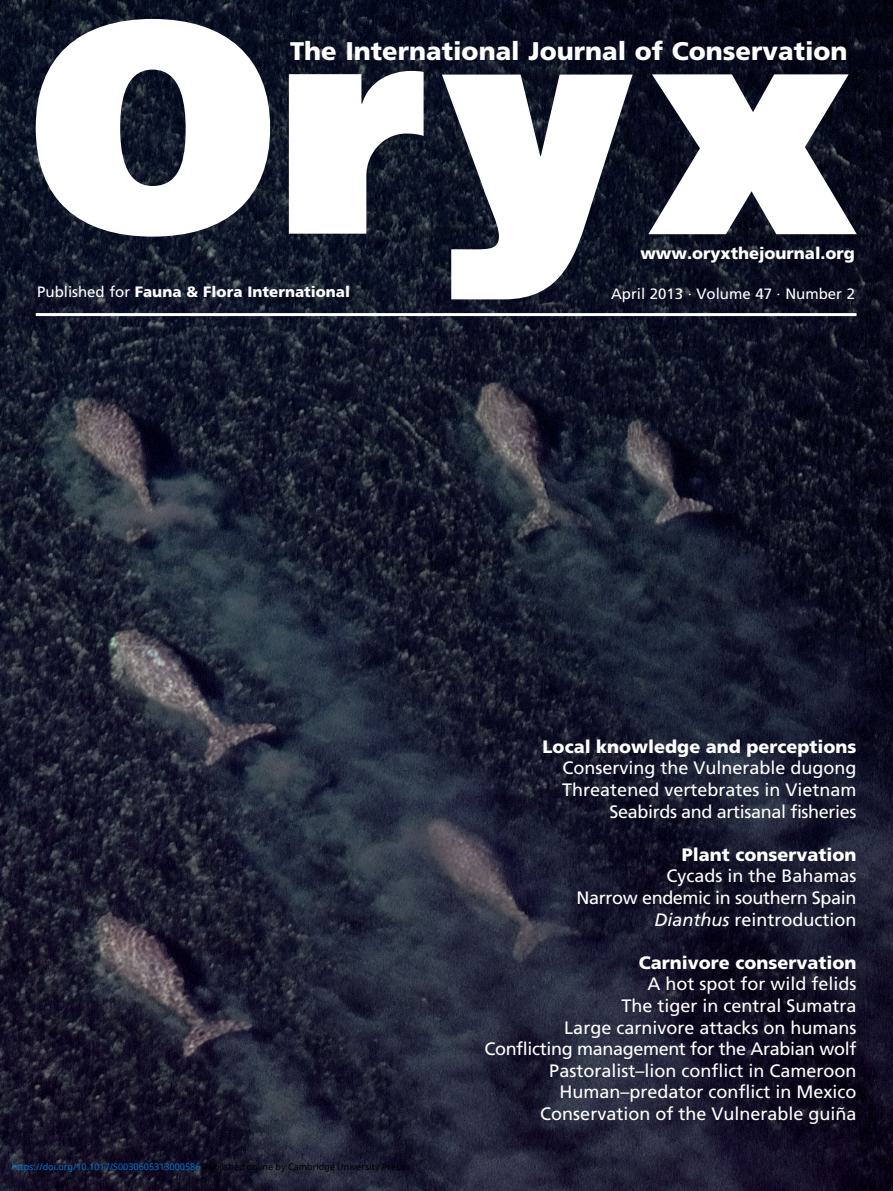
<style>
.page{position:relative;width:893px;height:1191px;background:#fff}
.page>*{position:absolute;margin:0;border:0;box-sizing:border-box;transform-origin:0 0}
.t1{font:900 25.5px "Frutiger";color:#fff}
.t2{font:18px/21.6px "Frutiger";color:#fff;text-align:right}
.t3{font:900 18px "Frutiger";color:#fff}
.t4{font:900 16.5px "Frutiger";color:#fff}
.t5{font:900 15px "Frutiger";color:#fff}
.t6{font:15px "Frutiger";color:#fff}
.t7{font:9px "Noto Sans";color:#0172cf}
.s1{font-weight:400}
.s2{color:#000}
.s3{font-style:italic}
</style>
<div class="page">
<img style="left:0;top:0;width:892px;height:1191px">
<hr style="left:36px;top:313px;width:820px;height:3px;background:#fff">
<svg style="left:442px;top:75px;width:190px;height:224px"></svg>
<svg style="left:648px;top:74px;width:208px;height:160px"></svg>
<svg style="left:289px;top:71px;width:134px;height:163px"></svg>
<svg style="left:36px;top:19px;width:234px;height:218px"></svg>
<h1 class="t1" style="left:290px;top:41px;width:559px">The International Journal of Conservation</h1>
<p class="t4" style="left:640px;top:246px;width:216px">www.oryxthejournal.org</p>
<p class="t5" style="left:37px;top:286px;width:314px"><span class="s1">Published for</span> Fauna &amp; Flora International</p>
<p class="t6" style="left:611px;top:288px;width:245px">April 2013 · Volume 47 · Number 2</p>
<p class="t7" style="left:12px;top:1160px;width:394px">https://doi.org/10.1017/S0030605313000586 <span class="s2">Published online by Cambridge University Press</span></p>
<p class="t3" style="left:542px;top:739px;width:315px">Local knowledge and perceptions</p>
<p class="t2" style="left:562px;top:759px;width:296px">Conserving the Vulnerable dugong<br>Threatened vertebrates in Vietnam<br>Seabirds and artisanal fisheries</p>
<p class="t3" style="left:682px;top:847px;width:176px">Plant conservation</p>
<p class="t2" style="left:576px;top:867px;width:281px">Cycads in the Bahamas<br>Narrow endemic in southern Spain<br><span class="s3">Dianthus</span> reintroduction</p>
<p class="t3" style="left:638px;top:955px;width:219px">Carnivore conservation</p>
<p class="t2" style="left:484px;top:975px;width:373px">A hot spot for wild felids<br>The tiger in central Sumatra<br>Large carnivore attacks on humans Conflicting management for the Arabian wolf Pastoralist–lion conflict in Cameroon Human–predator conflict in Mexico Conservation of the Vulnerable guiña</p>
</div>
